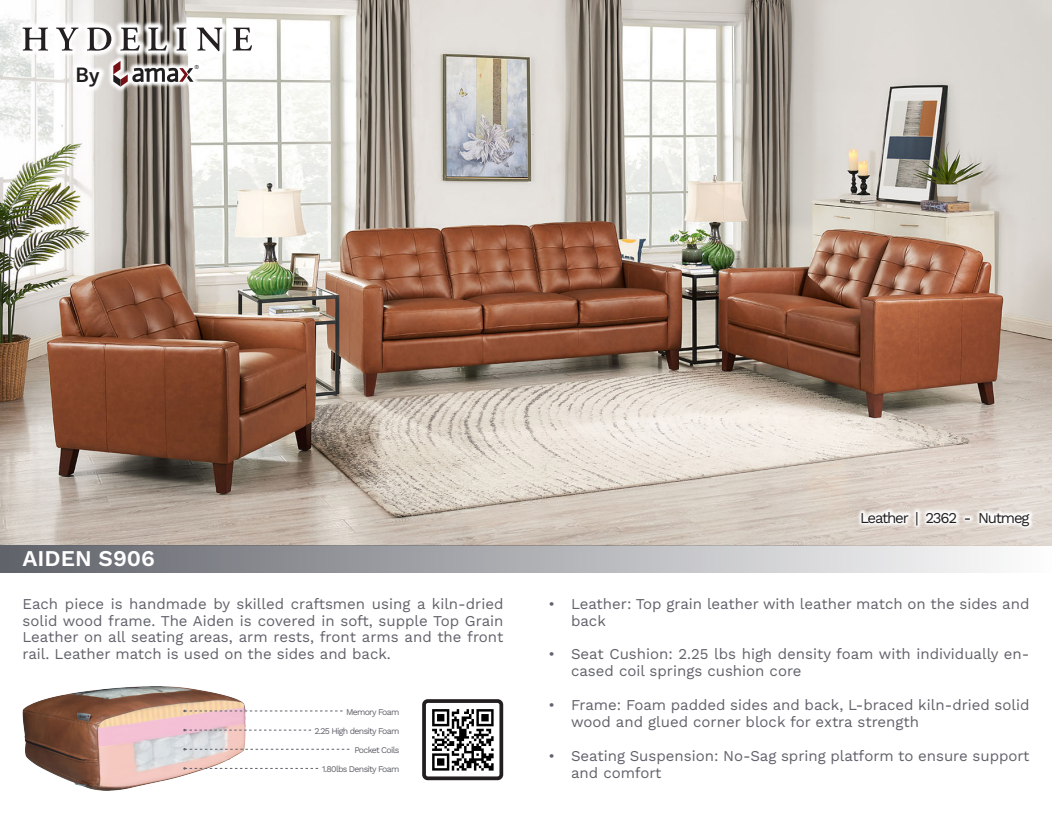
<style>
.page{position:relative;width:1052px;height:813px;background:#fff}
.page>*{position:absolute;margin:0;border:0;box-sizing:border-box;transform-origin:0 0}
.t1{font:600 22.5px "Work Sans";color:#fff}
.t2{font:500 22.5px "Dubai";color:#1f1d1c}
.t3{font:15px/16.9px "Work Sans";color:#61636b}
.t4{font:15px "Work Sans";letter-spacing:-.08em;color:#231f20}
.t5{font:8.75px "Work Sans";letter-spacing:-.08em;color:#61636b}
.t6{font:6.25px "Trebuchet MS";color:#201d1e}
</style>
<div class="page">
<img style="left:0;top:0;width:1051px;height:545px">
<img style="left:22px;top:686px;width:224px;height:104px">
<svg style="left:856px;top:506px;width:178px;height:25px"></svg>
<svg style="left:183px;top:728px;width:128px;height:3px"></svg>
<svg style="left:183px;top:748px;width:166px;height:2px"></svg>
<svg style="left:183px;top:767px;width:135px;height:2px"></svg>
<svg style="left:183px;top:709px;width:159px;height:3px"></svg>
<div style="left:0;top:545px;width:1051px;height:27px;background:linear-gradient(to right,#60626a,#fdfdfd)"></div>
<img style="left:432px;top:709px;width:62px;height:62px">
<div style="left:422px;top:699px;width:81px;height:81px;border:4px solid #231f20;border-radius:4px"></div>
<svg style="left:16px;top:21px;width:243px;height:37px"></svg>
<svg style="left:22px;top:28px;width:26px;height:23px"></svg>
<svg style="left:56px;top:28px;width:23px;height:23px"></svg>
<svg style="left:87px;top:28px;width:24px;height:23px"></svg>
<svg style="left:120px;top:28px;width:20px;height:23px"></svg>
<svg style="left:148px;top:28px;width:19px;height:23px"></svg>
<svg style="left:176px;top:28px;width:10px;height:23px"></svg>
<svg style="left:196px;top:28px;width:26px;height:23px"></svg>
<svg style="left:232px;top:28px;width:20px;height:23px"></svg>
<svg style="left:70px;top:61px;width:36px;height:32px"></svg>
<svg style="left:107px;top:55px;width:98px;height:37px"></svg>
<svg style="left:113px;top:61px;width:80px;height:26px"></svg>
<p class="t2" style="left:76px;top:61px;width:25px">By</p>
<p class="t6" style="left:194px;top:63px;width:6px">®</p>
<p class="t1" style="left:22px;top:541px;width:134px">AIDEN S906</p>
<p class="t3" style="left:22px;top:594px;width:482px;text-align:justify">Each piece is handmade by skilled craftsmen using a kiln-dried solid wood frame. The Aiden is covered in soft, supple Top Grain Leather on all seating areas, arm rests, front arms and the front rail. Leather match is used on the sides and back.</p>
<p class="t5" style="left:346px;top:705px;width:55px">Memory Foam</p>
<p class="t5" style="left:314px;top:724px;width:86px">2.25 High density Foam</p>
<p class="t5" style="left:322px;top:762px;width:79px">1.80lbs Density Foam</p>
<p class="t5" style="left:354px;top:743px;width:46px">Pocket Coils</p>
<p class="t4" style="left:859px;top:506px;width:171px">Leather | 2362 - Nutmeg</p>
<p class="t3" style="left:571px;top:594px;width:460px;text-indent:-22px">• Leather: Top grain leather with leather match on the sides and back</p>
<p class="t3" style="left:571px;top:645px;width:460px;text-indent:-22px">• Seat Cushion: 2.25 lbs high density foam with individually en&shy;cased coil springs cushion core</p>
<p class="t3" style="left:571px;top:695px;width:460px;text-indent:-22px">• Frame: Foam padded sides and back, L-braced kiln-dried solid wood and glued corner block for extra strength</p>
<p class="t3" style="left:571px;top:746px;width:460px;text-indent:-22px">• Seating Suspension: No-Sag spring platform to ensure support and comfort</p>
</div>
